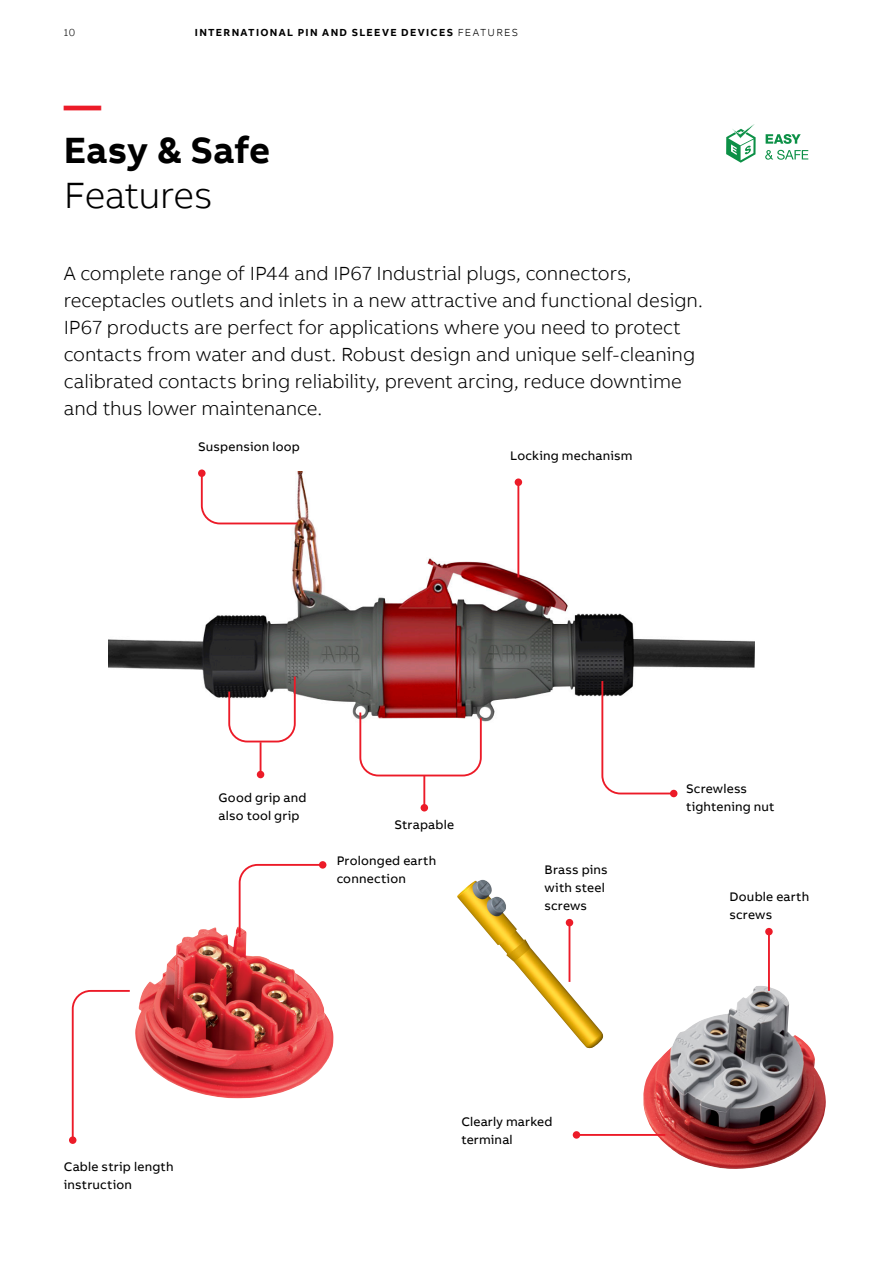
<style>
.page{position:relative;width:893px;height:1263px;background:#fff}
.page>*{position:absolute;margin:0;border:0;box-sizing:border-box;transform-origin:0 0}
.t1{font:700 37.5px "AB Bvoice";letter-spacing:-.005em;color:#000}
.t2{font:300 37.5px "AB Bvoice";letter-spacing:-.02em;color:#000}
.t3{font:700 37.5px "AB Bvoice";color:#ec1b28}
.t4{font:300 19.5px/27px "AB Bvoice";letter-spacing:-.005em;color:#000}
.t5{font:12.75px/18px "AB Bvoice";letter-spacing:.015em;color:#000}
.t6{font:700 10.5px "AB Bvoice";letter-spacing:.13em;color:#000}
.t7{font:300 10.5px "AB Bvoice";color:#000}
.s1{font-weight:300}
</style>
<div class="page">
<svg style="left:766px;top:134px;width:35px;height:10px"></svg>
<svg style="left:765px;top:150px;width:43px;height:10px"></svg>
<svg style="left:726px;top:124px;width:30px;height:39px"></svg>
<img style="left:643px;top:986px;width:183px;height:183px">
<img style="left:135px;top:927px;width:199px;height:172px">
<img style="left:108px;top:471px;width:646px;height:251px">
<svg style="left:200px;top:471px;width:100px;height:54px"></svg>
<div style="left:198px;top:469px;width:8px;height:8px;background:#ec1b28;border-radius:50%"></div>
<hr style="left:517px;top:482px;width:2px;height:95px;background:#ec1b28">
<div style="left:515px;top:478px;width:7px;height:8px;background:#ec1b28;border-radius:50%"></div>
<svg style="left:600px;top:679px;width:76px;height:116px"></svg>
<div style="left:670px;top:790px;width:7px;height:7px;background:#ec1b28;border-radius:50%"></div>
<svg style="left:358px;top:711px;width:125px;height:66px"></svg>
<svg style="left:227px;top:675px;width:70px;height:68px"></svg>
<hr style="left:423px;top:775px;width:2px;height:33px;background:#ec1b28">
<div style="left:421px;top:804px;width:7px;height:7px;background:#ec1b28;border-radius:50%"></div>
<hr style="left:260px;top:742px;width:1px;height:32px;background:#ec1b28">
<div style="left:257px;top:771px;width:7px;height:7px;background:#ec1b28;border-radius:50%"></div>
<svg style="left:238px;top:863px;width:87px;height:76px"></svg>
<div style="left:319px;top:861px;width:7px;height:8px;background:#ec1b28;border-radius:50%"></div>
<svg style="left:71px;top:990px;width:59px;height:152px"></svg>
<div style="left:69px;top:1136px;width:7px;height:8px;background:#ec1b28;border-radius:50%"></div>
<hr style="left:768px;top:932px;width:2px;height:59px;background:#ec1b28">
<div style="left:765px;top:928px;width:8px;height:7px;background:#ec1b28;border-radius:50%"></div>
<hr style="left:576px;top:1134px;width:89px;height:2px;background:#ec1b28">
<div style="left:573px;top:1131px;width:7px;height:8px;background:#ec1b28;border-radius:50%"></div>
<img style="left:457px;top:880px;width:147px;height:169px">
<p class="t7" style="left:64px;top:26px;width:13px">10</p>
<p class="t6" style="left:195px;top:25px;width:325px">INTERNATIONAL PIN AND SLEEVE DEVICES <span class="s1">FEATURES</span></p>
<h1 class="t3" style="left:64px;top:81px;width:39px">—</h1>
<h1 class="t1" style="left:64px;top:126px;width:208px">Easy &amp; Safe</h1>
<h1 class="t2" style="left:64px;top:173px;width:151px">Features</h1>
<p class="t4" style="left:64px;top:260px;width:641px">A complete range of IP44 and IP67 Industrial plugs, connectors, receptacles outlets and inlets in a new attractive and functional design.<br>IP67 products are perfect for applications where you need to protect contacts from water and dust. Robust design and unique self-cleaning calibrated contacts bring reliability, prevent arcing, reduce downtime and thus lower maintenance.</p>
<p class="t5" style="left:198px;top:438px;width:103px">Suspension loop</p>
<p class="t5" style="left:510px;top:447px;width:124px">Locking mechanism</p>
<p class="t5" style="left:219px;top:789px;width:90px">Good grip and also tool grip</p>
<p class="t5" style="left:395px;top:816px;width:61px">Strapable</p>
<p class="t5" style="left:337px;top:852px;width:101px">Prolonged earth connection</p>
<p class="t5" style="left:544px;top:861px;width:65px">Brass pins with steel screws</p>
<p class="t5" style="left:64px;top:1158px;width:111px">Cable strip length instruction</p>
<p class="t5" style="left:461px;top:1113px;width:93px">Clearly marked terminal</p>
<p class="t5" style="left:686px;top:780px;width:90px">Screwless tightening nut</p>
<p class="t5" style="left:730px;top:888px;width:81px">Double earth screws</p>
</div>
